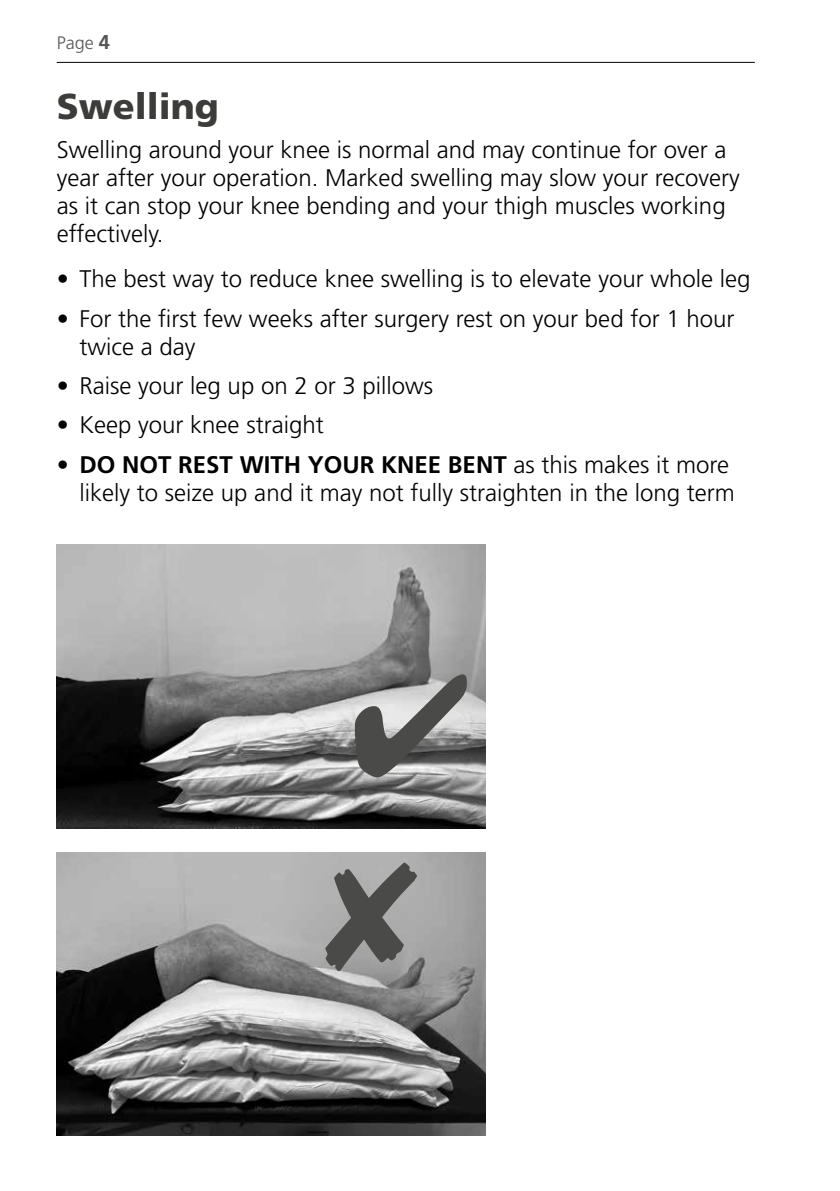
<style>
.page{position:relative;width:840px;height:1191px;background:#fff}
.page>*{position:absolute;margin:0;border:0;box-sizing:border-box;transform-origin:0 0}
.t1{font:900 36px "Frutiger";color:#3c3c3b}
.t2{font:300 24px/28px "Frutiger";color:#000}
.t3{font:300 18px "Frutiger";color:#575756}
.s1{font-weight:700;font-size:20px}
.s2{font-weight:700}
</style>
<div class="page">
<hr style="left:57px;top:62px;width:697px;height:1px;background:#000">
<img style="left:57px;top:544px;width:428px;height:284px">
<svg style="left:354px;top:674px;width:112px;height:103px;background:#848484"></svg>
<img style="left:57px;top:852px;width:428px;height:283px">
<svg style="left:325px;top:862px;width:92px;height:109px;background:#7d7d7d"></svg>
<p class="t3" style="left:57px;top:33px;width:55px">Page <span class="s1">4</span></p>
<h1 class="t1" style="left:57px;top:84px;width:164px">Swelling</h1>
<p class="t2" style="left:57px;top:136px;width:684px">Swelling around your knee is normal and may continue for over a year after your operation. Marked swelling may slow your recovery as it can stop your knee bending and your thigh muscles working effectively.</p>
<p class="t2" style="left:57px;top:265px;width:695px">• The best way to reduce knee swelling is to elevate your whole leg</p>
<p class="t2" style="left:79px;top:304px;width:656px;text-indent:-23px">• For the first few weeks after surgery rest on your bed for 1 hour twice a day</p>
<p class="t2" style="left:57px;top:371px;width:378px">• Raise your leg up on 2 or 3 pillows</p>
<p class="t2" style="left:57px;top:411px;width:268px">• Keep your knee straight</p>
<p class="t2" style="left:57px;top:450px;width:679px;text-align:right"><span class="s2">• DO NOT REST WITH YOUR KNEE BENT</span> as this makes it more likely to seize up and it may not fully straighten in the long term</p>
</div>
